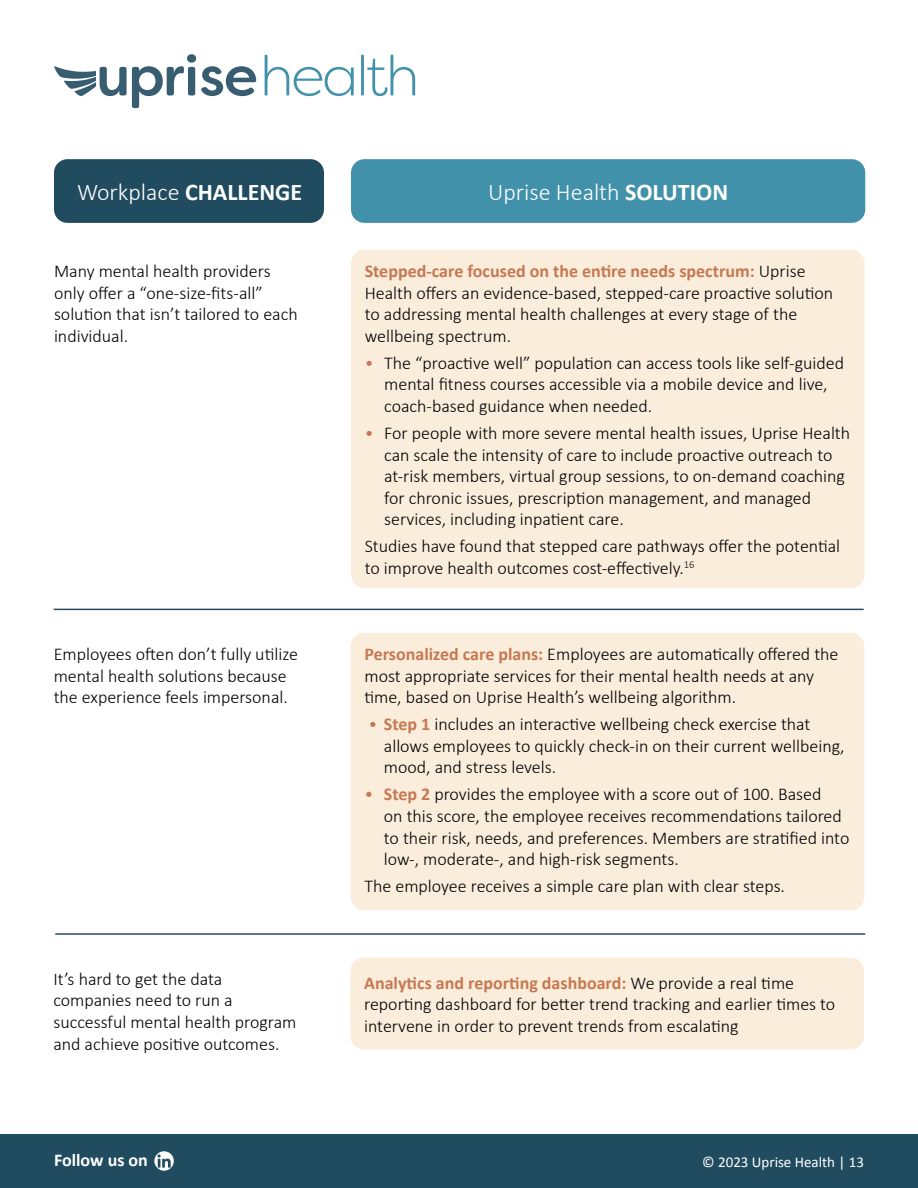
<style>
.page{position:relative;width:918px;height:1188px;background:#fff}
.page>*{position:absolute;margin:0;border:0;box-sizing:border-box;transform-origin:0 0}
.t1{font:300 24px "Calibri";color:#fff}
.t2{font:300 18px/21.6px "Calibri";color:#000}
.t3{font:700 18px "Calibri";color:#fff}
.t4{font:15px "Calibri";color:#fff}
.s1{font-weight:700}
.s2{font-weight:700;color:#c67852}
.s3{color:#c67852}
</style>
<div class="page">
<div style="left:54px;top:159px;width:270px;height:64px;background:#214c60;border-radius:14px"></div>
<div style="left:351px;top:159px;width:514px;height:64px;background:#4291aa;border-radius:14px"></div>
<div style="left:351px;top:250px;width:514px;height:338px;background:#faeddb;border-radius:14px"></div>
<hr style="left:54px;top:609px;width:810px;height:1px;background:#2b4a5e">
<div style="left:351px;top:633px;width:513px;height:277px;background:#faeddb;border-radius:14px"></div>
<div style="left:350px;top:958px;width:514px;height:92px;background:#faeddb;border-radius:14px"></div>
<hr style="left:55px;top:933px;width:810px;height:2px;background:#2b4a5e">
<svg style="left:265px;top:55px;width:89px;height:41px"></svg>
<svg style="left:361px;top:55px;width:54px;height:41px"></svg>
<svg style="left:54px;top:54px;width:202px;height:54px"></svg>
<div style="left:0;top:1134px;width:918px;height:54px;background:#214c60"></div>
<svg style="left:154px;top:1151px;width:20px;height:20px"></svg>
<h1 class="t1" style="left:77px;top:177px;width:227px">Workplace <span class="s1">CHALLENGE</span></h1>
<h1 class="t1" style="left:488px;top:177px;width:242px">Uprise Health <span class="s1">SOLUTION</span></h1>
<p class="t2" style="left:54px;top:260px;width:245px">Many mental health providers only offer a “one-size-fits-all” solution that isn’t tailored to each individual.</p>
<p class="t2" style="left:365px;top:260px;width:470px"><span class="s2">Stepped-care focused on the entire needs spectrum:</span> Uprise Health offers an evidence-based, stepped-care proactive solution to addressing mental health challenges at every stage of the wellbeing spectrum.</p>
<p class="t2" style="left:384px;top:352px;width:461px;text-indent:-19px"><span class="s3">•</span> The “proactive well” population can access tools like self-guided mental fitness courses accessible via a mobile device and live, coach-based guidance when needed.</p>
<p class="t2" style="left:384px;top:422px;width:468px;text-indent:-19px"><span class="s3">•</span> For people with more severe mental health issues, Uprise Health can scale the intensity of care to include proactive outreach to at-risk members, virtual group sessions, to on-demand coaching for chronic issues, prescription management, and managed services, including inpatient care.</p>
<p class="t2" style="left:365px;top:535px;width:477px">Studies have found that stepped care pathways offer the potential to improve health outcomes cost-effectively.<sup>16</sup></p>
<p class="t2" style="left:54px;top:643px;width:246px">Employees often don’t fully utilize mental health solutions because the experience feels impersonal.</p>
<p class="t2" style="left:364px;top:643px;width:476px"><span class="s2">Personalized care plans:</span> Employees are automatically offered the most appropriate services for their mental health needs at any time, based on Uprise Health’s wellbeing algorithm.</p>
<p class="t2" style="left:384px;top:713px;width:462px;text-indent:-15px"><span class="s3">•</span> <span class="s2">Step 1</span> includes an interactive wellbeing check exercise that allows employees to quickly check-in on their current wellbeing, mood, and stress levels.</p>
<p class="t2" style="left:384px;top:784px;width:467px;text-indent:-19px"><span class="s3">•</span> <span class="s2">Step 2</span> provides the employee with a score out of 100. Based<br>on this score, the employee receives recommendations tailored to their risk, needs, and preferences. Members are stratified into low-, moderate-, and high-risk segments.</p>
<p class="t2" style="left:364px;top:875px;width:422px">The employee receives a simple care plan with clear steps.</p>
<p class="t2" style="left:53px;top:968px;width:245px">It’s hard to get the data companies need to run a successful mental health program and achieve positive outcomes.</p>
<p class="t2" style="left:364px;top:972px;width:473px"><span class="s2">Analytics and reporting dashboard:</span> We provide a real time reporting dashboard for better trend tracking and earlier times to intervene in order to prevent trends from escalating</p>
<p class="t3" style="left:54px;top:1147px;width:95px">Follow us on</p>
<p class="t4" style="left:702px;top:1151px;width:163px">© 2023 Uprise Health | 13</p>
</div>
